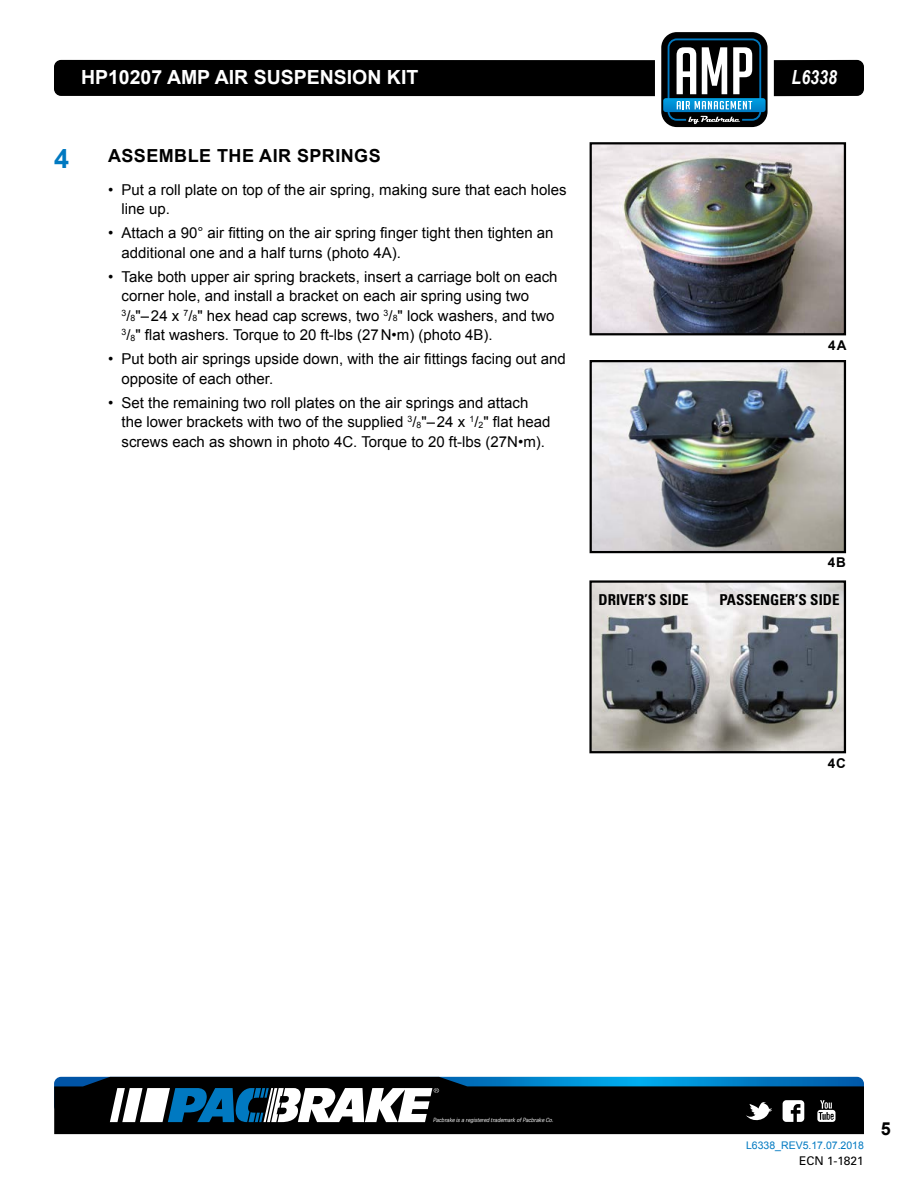
<style>
.page{position:relative;width:918px;height:1188px;background:#fff}
.page>*{position:absolute;margin:0;border:0;box-sizing:border-box;transform-origin:0 0}
.t1{font:700 27px "Arial";color:#0079c1}
.t2{font:700 19.5px "Arial";color:#fff}
.t3{font:italic 700 19.5px "Arial Narrow";color:#fff}
.t4{font:700 18px "Arial";letter-spacing:.025em;color:#000}
.t5{font:15px/19.5px "Arial";color:#000}
.t6{font:700 condensed 15px "Univers LT Std";color:#000}
.t7{font:700 13.5px "Arial";color:#000}
.t8{font:12px "Univers LT Std";color:#000}
.t9{font:10.5px "Arial";color:#0079c1}
.t10{font:italic 300 6px "Brown";letter-spacing:-.025em;color:#fff}
.s1{font-size:8.7px}
</style>
<div class="page">
<div style="left:661px;top:32px;width:107px;height:95px;background:#000;border-radius:16px"></div>
<div style="left:54px;top:60px;width:601px;height:36px;background:#000"></div>
<div style="left:774px;top:60px;width:90px;height:36px;background:#000"></div>
<svg style="left:663px;top:38px;width:103px;height:86px"></svg>
<div style="left:54px;top:1124px;width:810px;height:10px;background:#000"></div>
<svg style="left:54px;top:1077px;width:810px;height:47px"></svg>
<img style="left:593px;top:145px;width:250px;height:187px">
<div style="left:590px;top:142px;width:256px;height:193px;border:2px solid #000"></div>
<img style="left:593px;top:363px;width:250px;height:187px">
<div style="left:590px;top:360px;width:256px;height:193px;border:2px solid #000"></div>
<img style="left:592px;top:583px;width:251px;height:167px">
<div style="left:589px;top:580px;width:257px;height:173px;border:2px solid #000"></div>
<h2 class="t2" style="left:81px;top:65px;width:339px">HP10207 AMP AIR SUSPENSION KIT</h2>
<h2 class="t3" style="left:792px;top:63px;width:47px">L6338</h2>
<h1 class="t1" style="left:54px;top:140px;width:17px">4</h1>
<p class="t4" style="left:108px;top:144px;width:274px">ASSEMBLE THE AIR SPRINGS</p>
<p class="t5" style="left:122px;top:180px;width:447px;text-indent:-14px">• Put a roll plate on top of the air spring, making sure that each holes line up.</p>
<p class="t5" style="left:122px;top:223px;width:434px;text-indent:-14px">• Attach a 90° air fitting on the air spring finger tight then tighten an additional one and a half turns (photo 4A).</p>
<p class="t5" style="left:122px;top:267px;width:438px;text-indent:-14px">• Take both upper air spring brackets, insert a carriage bolt on each corner hole, and install a bracket on each air spring using two <sup>3</sup>/<span class="s1">8</span>"–24 x <sup>7</sup>/<span class="s1">8</span>" hex head cap screws, two <sup>3</sup>/<span class="s1">8</span>" lock washers, and two <sup>3</sup>/<span class="s1">8</span>" flat washers. Torque to 20 ft-lbs (27N•m) (photo 4B).</p>
<p class="t5" style="left:122px;top:349px;width:446px;text-indent:-14px">• Put both air springs upside down, with the air fittings facing out and opposite of each other.</p>
<p class="t5" style="left:122px;top:393px;width:430px;text-indent:-14px">• Set the remaining two roll plates on the air springs and attach the lower brackets with two of the supplied <sup>3</sup>/<span class="s1">8</span>"–24 x <sup>1</sup>/<span class="s1">2</span>" flat head screws each as shown in photo 4C. Torque to 20 ft-lbs (27N•m).</p>
<p class="t7" style="left:828px;top:336px;width:20px">4A</p>
<p class="t7" style="left:828px;top:553px;width:20px">4B</p>
<p class="t6" style="left:599px;top:590px;width:92px">DRIVER’S SIDE</p>
<p class="t6" style="left:719px;top:590px;width:122px">PASSENGER’S SIDE</p>
<p class="t7" style="left:828px;top:754px;width:20px">4C</p>
<p class="t10" style="left:433px;top:1117px;width:122px">Pacbrake is a registered trademark of Pacbrake Co.</p>
<p class="t9" style="left:746px;top:1138px;width:119px">L6338_REV5.17.07.2018</p>
<p class="t8" style="left:799px;top:1154px;width:66px">ECN 1-1821</p>
<p class="t4" style="left:881px;top:1117px;width:12px">5</p>
</div>
